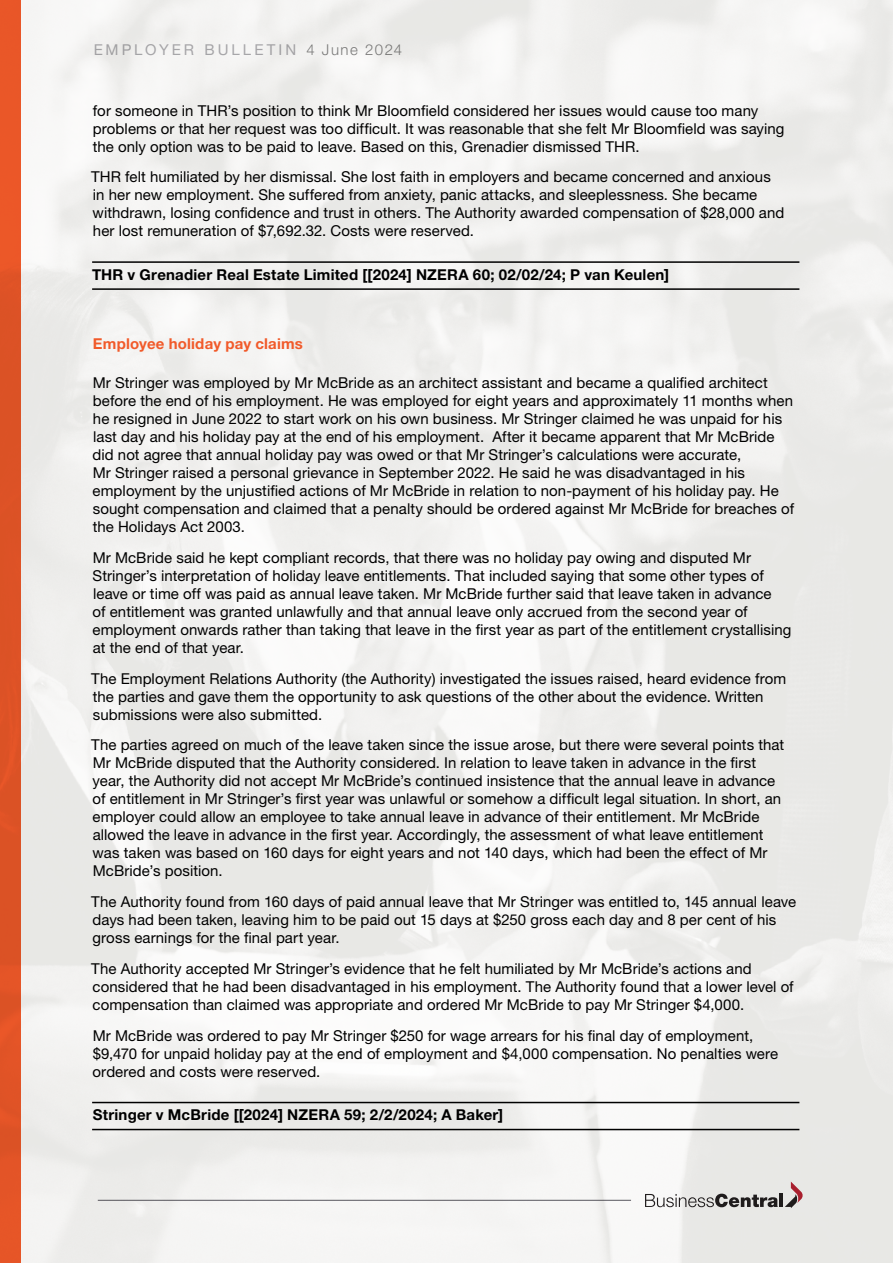
<style>
.page{position:relative;width:893px;height:1263px;background:#fff}
.page>*{position:absolute;margin:0;border:0;box-sizing:border-box;transform-origin:0 0}
.t1{font:15px/18px "Helvetica Neue LT Pro";letter-spacing:.005em;color:#000}
.t2{font:700 15px "Helvetica Neue LT Pro";letter-spacing:.015em;color:#000}
.t3{font:15px "Helvetica Neue LT Pro";letter-spacing:.2em;color:#5c5b63}
.t4{font:700 15px "Helvetica Neue LT Pro";letter-spacing:.015em;color:#f15a2a}
.s1{font-weight:300;color:#000}
</style>
<div class="page">
<img style="left:0;top:0;width:893px;height:1263px">
<hr style="left:92px;top:261px;width:707px;height:2px;background:#000">
<hr style="left:92px;top:288px;width:707px;height:2px;background:#000">
<hr style="left:92px;top:1102px;width:707px;height:1px;background:#000">
<hr style="left:92px;top:1129px;width:707px;height:1px;background:#000">
<p class="t3" style="left:94px;top:41px;width:310px">EMPLOYER BULLETIN <span class="s1">4 June 2024</span></p>
<p class="t1" style="left:93px;top:101px;width:693px">for someone in THR’s position to think Mr Bloomfield considered her issues would cause too many problems or that her request was too difficult. It was reasonable that she felt Mr Bloomfield was saying the only option was to be paid to leave. Based on this, Grenadier dismissed THR.</p>
<p class="t1" style="left:91px;top:168px;width:695px">THR felt humiliated by her dismissal. She lost faith in employers and became concerned and anxious in her new employment. She suffered from anxiety, panic attacks, and sleeplessness. She became withdrawn, losing confidence and trust in others. The Authority awarded compensation of $28,000 and her lost remuneration of $7,692.32. Costs were reserved.</p>
<p class="t2" style="left:92px;top:265px;width:579px">THR v Grenadier Real Estate Limited [[2024] NZERA 60; 02/02/24; P van Keulen]</p>
<p class="t4" style="left:93px;top:334px;width:212px">Employee holiday pay claims</p>
<p class="t1" style="left:93px;top:373px;width:703px">Mr Stringer was employed by Mr McBride as an architect assistant and became a qualified architect before the end of his employment. He was employed for eight years and approximately 11 months when he resigned in June 2022 to start work on his own business. Mr Stringer claimed he was unpaid for his last day and his holiday pay at the end of his employment. After it became apparent that Mr McBride did not agree that annual holiday pay was owed or that Mr Stringer’s calculations were accurate,<br>Mr Stringer raised a personal grievance in September 2022. He said he was disadvantaged in his employment by the unjustified actions of Mr McBride in relation to non-payment of his holiday pay. He sought compensation and claimed that a penalty should be ordered against Mr McBride for breaches of the Holidays Act 2003.</p>
<p class="t1" style="left:93px;top:548px;width:700px">Mr McBride said he kept compliant records, that there was no holiday pay owing and disputed Mr Stringer’s interpretation of holiday leave entitlements. That included saying that some other types of leave or time off was paid as annual leave taken. Mr McBride further said that leave taken in advance<br>of entitlement was granted unlawfully and that annual leave only accrued from the second year of employment onwards rather than taking that leave in the first year as part of the entitlement crystallising at the end of that year.</p>
<p class="t1" style="left:91px;top:669px;width:696px">The Employment Relations Authority (the Authority) investigated the issues raised, heard evidence from the parties and gave them the opportunity to ask questions of the other about the evidence. Written submissions were also submitted.</p>
<p class="t1" style="left:91px;top:736px;width:695px">The parties agreed on much of the leave taken since the issue arose, but there were several points that Mr McBride disputed that the Authority considered. In relation to leave taken in advance in the first year, the Authority did not accept Mr McBride’s continued insistence that the annual leave in advance of entitlement in Mr Stringer’s first year was unlawful or somehow a difficult legal situation. In short, an employer could allow an employee to take annual leave in advance of their entitlement. Mr McBride allowed the leave in advance in the first year. Accordingly, the assessment of what leave entitlement was taken was based on 160 days for eight years and not 140 days, which had been the effect of Mr McBride’s position.</p>
<p class="t1" style="left:91px;top:892px;width:706px">The Authority found from 160 days of paid annual leave that Mr Stringer was entitled to, 145 annual leave days had been taken, leaving him to be paid out 15 days at $250 gross each day and 8 per cent of his gross earnings for the final part year.</p>
<p class="t1" style="left:91px;top:959px;width:704px">The Authority accepted Mr Stringer’s evidence that he felt humiliated by Mr McBride’s actions and considered that he had been disadvantaged in his employment. The Authority found that a lower level of compensation than claimed was appropriate and ordered Mr McBride to pay Mr Stringer $4,000.</p>
<p class="t1" style="left:93px;top:1026px;width:687px">Mr McBride was ordered to pay Mr Stringer $250 for wage arrears for his final day of employment, $9,470 for unpaid holiday pay at the end of employment and $4,000 compensation. No penalties were ordered and costs were reserved.</p>
<p class="t2" style="left:93px;top:1105px;width:412px">Stringer v McBride [[2024] NZERA 59; 2/2/2024; A Baker]</p>
</div>
